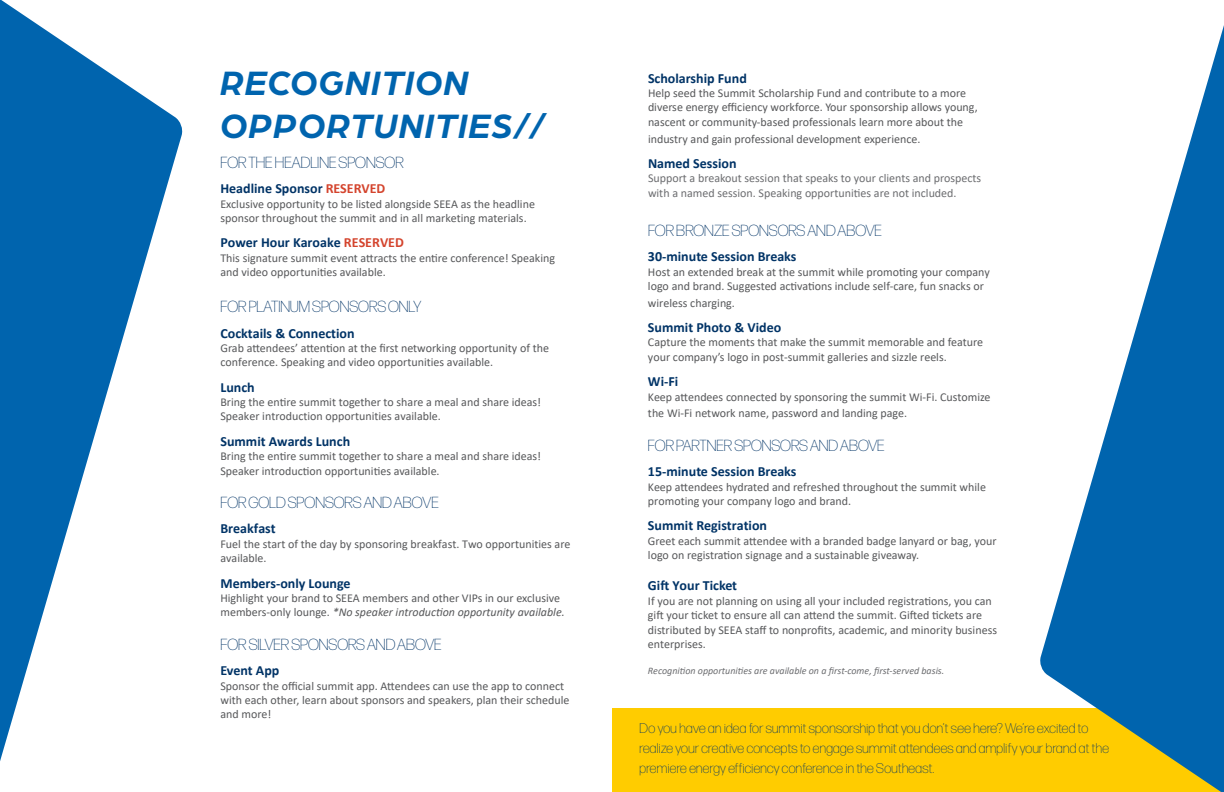
<style>
.page{position:relative;width:1224px;height:792px;background:#fff}
.page>*{position:absolute;margin:0;border:0;box-sizing:border-box;transform-origin:0 0}
.Title_Page{font:italic 700 36px/43.2px "Arboria";letter-spacing:.02em;color:#0064ae}
.Title_Page-2{font:200 16px "Forma DJR Display";color:#036}
.Title_Page-3{font:700 14px "Calibri";color:#036}
.Title_Page-4{font:200 14px/20px "Forma DJR Display";letter-spacing:.025em;color:#036}
.Title_Page-5{font:12px/14.4px "Calibri";color:#57585a}
.Title_Page-6{font:12px/14.4px "Calibri";color:#6c6d70}
.Title_Page-7{font:italic 10px "Calibri";color:#6c6d70}
.s1{color:#d4442d}
.s2{color:#003365}
.s3{font-style:italic}
</style>
<div class="page">
<div style="left:612px;top:708px;width:612px;height:84px;background:#fc0"></div>
<svg style="left:0;top:0;width:183px;height:761px"></svg>
<svg style="left:1040px;top:25px;width:184px;height:767px"></svg>
<p class="Title_Page" style="left:220px;top:59px;width:326px">RECOGNITION<br>OPPORTUNITIES//</p>
<p class="Title_Page-2" style="left:220px;top:153px;width:185px">FOR THE HEADLINE SPONSOR</p>
<p class="Title_Page-3" style="left:220px;top:179px;width:166px">Headline Sponsor <span class="s1">RESERVED</span></p>
<p class="Title_Page-5" style="left:220px;top:196px;width:316px">Exclusive opportunity to be listed alongside SEEA as the headline sponsor throughout the summit and in all marketing materials.</p>
<p class="Title_Page-3" style="left:220px;top:233px;width:185px">Power Hour Karoake <span class="s1">RESERVED</span></p>
<p class="Title_Page-5" style="left:220px;top:250px;width:336px">This signature summit event attracts the entire conference! Speaking and video opportunities available.</p>
<p class="Title_Page-2" style="left:220px;top:297px;width:202px">FOR PLATINUM SPONSORS ONLY</p>
<p class="Title_Page-3" style="left:220px;top:323px;width:136px">Cocktails &amp; Connection</p>
<p class="Title_Page-5" style="left:220px;top:340px;width:330px">Grab attendees’ attention at the first networking opportunity of the conference. Speaking and video opportunities available.</p>
<p class="Title_Page-3" style="left:220px;top:377px;width:36px">Lunch</p>
<p class="Title_Page-5" style="left:220px;top:395px;width:322px">Bring the entire summit together to share a meal and share ideas!<br>Speaker introduction opportunities available.</p>
<p class="Title_Page-3" style="left:220px;top:431px;width:131px">Summit Awards Lunc<span class="s2">h</span></p>
<p class="Title_Page-5" style="left:220px;top:449px;width:322px">Bring the entire summit together to share a meal and share ideas!<br>Speaker introduction opportunities available.</p>
<p class="Title_Page-2" style="left:220px;top:493px;width:220px">FOR GOLD SPONSORS AND ABOVE</p>
<p class="Title_Page-3" style="left:220px;top:519px;width:57px">Breakfast</p>
<p class="Title_Page-5" style="left:220px;top:536px;width:352px">Fuel the start of the day by sponsoring breakfast. Two opportunities are available.</p>
<p class="Title_Page-3" style="left:220px;top:573px;width:132px">Members-only Lounge</p>
<p class="Title_Page-5" style="left:220px;top:590px;width:346px">Highlight your brand to SEEA members and other VIPs in our exclusive members-only lounge. <span class="s3">*No speaker introduction opportunity available.</span></p>
<p class="Title_Page-2" style="left:220px;top:635px;width:223px">FOR SILVER SPONSORS AND ABOVE</p>
<p class="Title_Page-3" style="left:220px;top:661px;width:60px">Event App</p>
<p class="Title_Page-5" style="left:220px;top:678px;width:351px">Sponsor the official summit app. Attendees can use the app to connect with each other, learn about sponsors and speakers, plan their schedule and more!</p>
<p class="Title_Page-3" style="left:648px;top:68px;width:100px">Scholarship Fund</p>
<p class="Title_Page-5" style="left:648px;top:85px;width:331px">Help seed the Summit Scholarship Fund and contribute to a more diverse energy efficiency workforce. Your sponsorship allows young, nascent or community-based professionals learn more about the</p>
<p class="Title_Page-5" style="left:648px;top:131px;width:274px">industry and gain professional development experience.</p>
<p class="Title_Page-3" style="left:648px;top:153px;width:90px">Named Session</p>
<p class="Title_Page-6" style="left:648px;top:171px;width:335px">Support a breakout session that speaks to your clients and prospects with a named session. Speaking opportunities are not included.</p>
<p class="Title_Page-2" style="left:648px;top:221px;width:235px">FOR BRONZE SPONSORS AND ABOVE</p>
<p class="Title_Page-3" style="left:648px;top:247px;width:150px">30-minute Session Breaks</p>
<p class="Title_Page-5" style="left:648px;top:264px;width:343px">Host an extended break at the summit while promoting your company logo and brand. Suggested activations include self-care, fun snacks or</p>
<p class="Title_Page-5" style="left:648px;top:295px;width:88px">wireless charging.</p>
<p class="Title_Page-3" style="left:648px;top:318px;width:135px">Summit Photo &amp; Video</p>
<p class="Title_Page-5" style="left:648px;top:335px;width:337px">Capture the moments that make the summit memorable and feature your company’s logo in post-summit galleries and sizzle reels.</p>
<p class="Title_Page-3" style="left:648px;top:372px;width:32px">Wi-Fi</p>
<p class="Title_Page-5" style="left:648px;top:388px;width:344px;line-height:16.8px">Keep attendees connected by sponsoring the summit Wi-Fi. Customize the Wi-Fi network name, password and landing page.</p>
<p class="Title_Page-2" style="left:648px;top:436px;width:238px">FOR PARTNER SPONSORS AND ABOVE</p>
<p class="Title_Page-3" style="left:648px;top:462px;width:150px">15-minute Session Breaks</p>
<p class="Title_Page-5" style="left:648px;top:479px;width:340px">Keep attendees hydrated and refreshed throughout the summit while promoting your company logo and brand.</p>
<p class="Title_Page-3" style="left:648px;top:516px;width:121px">Summit Registration</p>
<p class="Title_Page-5" style="left:648px;top:533px;width:350px">Greet each summit attendee with a branded badge lanyard or bag, your logo on registration signage and a sustainable giveaway.</p>
<p class="Title_Page-3" style="left:648px;top:576px;width:91px">Gift Your Ticket</p>
<p class="Title_Page-5" style="left:648px;top:593px;width:351px">If you are not planning on using all your included registrations, you can gift your ticket to ensure all can attend the summit. Gifted tickets are distributed by SEEA staff to nonprofits, academic, and minority business enterprises.</p>
<p class="Title_Page-7" style="left:648px;top:664px;width:298px">Recognition opportunities are available on a first-come, first-served basis.</p>
<p class="Title_Page-4" style="left:639px;top:718px;width:471px">Do you have an idea for summit sponsorship that you don’t see here? We’re excited to realize your creative concepts to engage summit attendees and amplify your brand at the premiere energy efficiency conference in the Southeast.</p>
</div>
